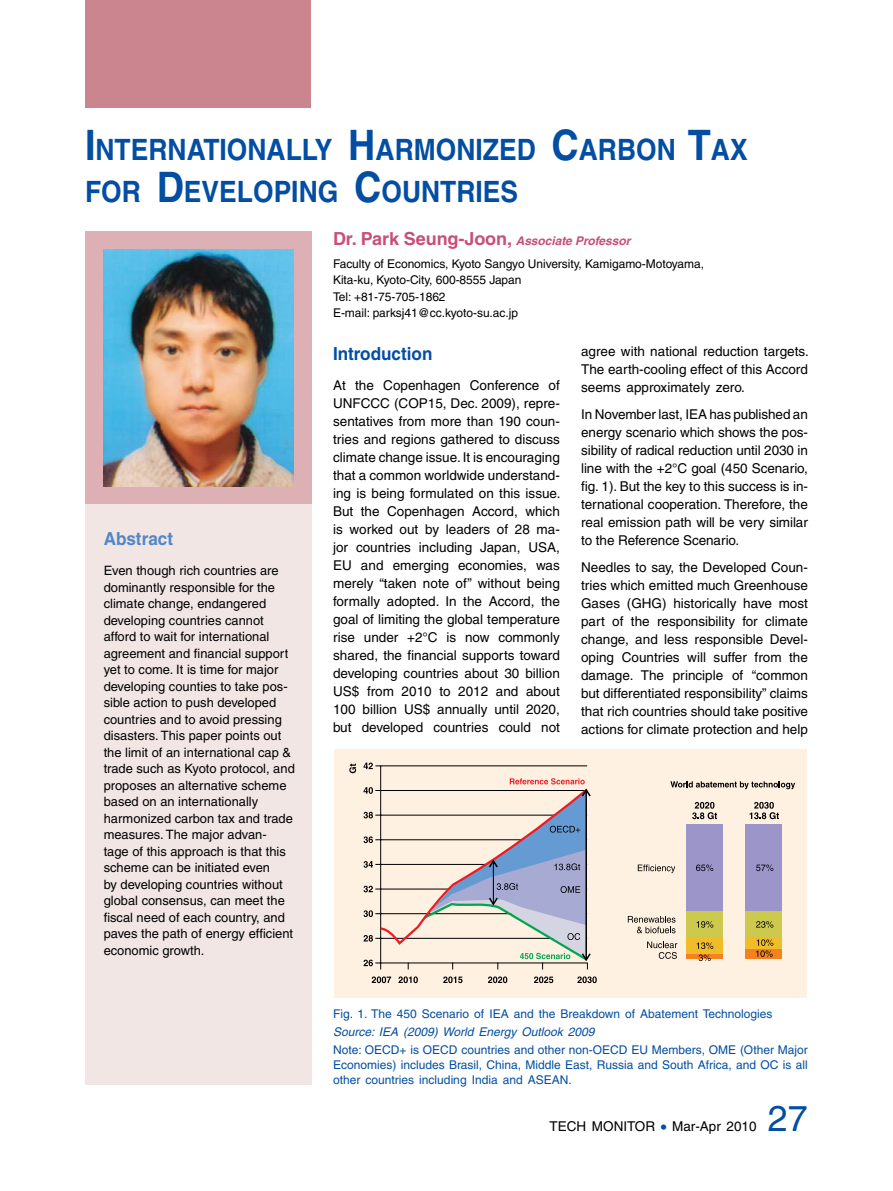
<style>
.page{position:relative;width:893px;height:1191px;background:#fff}
.page>*{position:absolute;margin:0;border:0;box-sizing:border-box;transform-origin:0 0}
.t1{font:36px "Helvetica";color:#034ea2}
.t2{font:700 29.4px/42px "Helvetica";color:#034ea2;scale:.9 1}
.t3{font:700 18px "Helvetica";letter-spacing:-.005em;color:#c75078}
.t4{font:700 18px "Helvetica";color:#034ea2;scale:.95 1}
.t5{font:700 18px "Helvetica";color:#5087c7;scale:.95 1}
.t6{font:13.5px/18px "Helvetica";color:#000;text-align:justify}
.t7{font:12.9px/16.5px "Helvetica";color:#000}
.t8{font:12px/15px "Helvetica";color:#034ea2;text-align:justify}
.t9{font:12px/16.5px "Helvetica";letter-spacing:-.005em;color:#000}
.t10{font:italic 12px "Helvetica";color:#034ea2}
.s1{font-size:42px}
.s2{font-style:italic;font-size:12px}
.s3{font-size:16.5px;color:#034ea2}
</style>
<div class="page">
<div style="left:85px;top:0;width:226px;height:108px;background:#ca858f"></div>
<div style="left:85px;top:236px;width:227px;height:848px;background:#f2e6e5"></div>
<div style="left:85px;top:231px;width:227px;height:273px;background:#dcb0b4"></div>
<div style="left:334px;top:750px;width:473px;height:248px;background:#fff1e1"></div>
<hr style="left:375px;top:765px;width:212px;height:1px;background:#000">
<hr style="left:380px;top:766px;width:1px;height:203px;background:#000">
<svg style="left:364px;top:762px;width:9px;height:7px"></svg>
<svg style="left:372px;top:976px;width:19px;height:7px"></svg>
<svg style="left:398px;top:976px;width:20px;height:7px"></svg>
<svg style="left:443px;top:976px;width:19px;height:7px"></svg>
<svg style="left:488px;top:976px;width:19px;height:7px"></svg>
<svg style="left:534px;top:976px;width:19px;height:7px"></svg>
<svg style="left:577px;top:976px;width:20px;height:7px"></svg>
<svg style="left:349px;top:763px;width:7px;height:10px"></svg>
<div style="left:686px;top:824px;width:37px;height:87px;background:#9b95c9"></div>
<div style="left:686px;top:911px;width:37px;height:26px;background:#ccc94d"></div>
<div style="left:686px;top:937px;width:37px;height:17px;background:#f1bc29"></div>
<div style="left:686px;top:954px;width:37px;height:5px;background:#f58220"></div>
<div style="left:746px;top:824px;width:36px;height:87px;background:#9b95c9"></div>
<div style="left:746px;top:911px;width:36px;height:26px;background:#ccc94d"></div>
<div style="left:746px;top:948px;width:36px;height:11px;background:#f58220"></div>
<div style="left:746px;top:937px;width:36px;height:11px;background:#f1bc29"></div>
<svg style="left:670px;top:781px;width:125px;height:8px"></svg>
<svg style="left:692px;top:802px;width:25px;height:17px"></svg>
<svg style="left:749px;top:802px;width:30px;height:17px"></svg>
<svg style="left:638px;top:864px;width:37px;height:9px"></svg>
<svg style="left:628px;top:916px;width:47px;height:17px"></svg>
<svg style="left:647px;top:941px;width:30px;height:18px"></svg>
<svg style="left:696px;top:864px;width:17px;height:7px"></svg>
<svg style="left:697px;top:921px;width:16px;height:6px"></svg>
<svg style="left:697px;top:942px;width:16px;height:19px"></svg>
<svg style="left:756px;top:864px;width:17px;height:7px"></svg>
<svg style="left:756px;top:921px;width:17px;height:6px"></svg>
<svg style="left:756px;top:939px;width:17px;height:18px"></svg>
<svg style="left:364px;top:778px;width:227px;height:191px"></svg>
<img style="left:104px;top:249px;width:189px;height:237px">
<h2 class="t2" style="left:85px;top:128px;width:738px"><span class="s1">I</span> NTERNATIONALLY <span class="s1">H</span>ARMONIZED <span class="s1">C</span>ARBON <span class="s1">T</span>AX<br>FOR <span class="s1">D</span>EVELOPING <span class="s1">C</span>OUNTRIES</h2>
<h3 class="t3" style="left:333px;top:228px;width:299px">Dr. Park Seung-Joon, <span class="s2">Associate Professor</span></h3>
<p class="t9" style="left:333px;top:255px;width:372px">Faculty of Economics, Kyoto Sangyo University, Kamigamo-Motoyama, Kita-ku, Kyoto-City, 600-8555 Japan<br>Tel: +81-75-705-1862<br>E-mail: parksj41@cc.kyoto-su.ac.jp</p>
<h3 class="t4" style="left:333px;top:342px;width:106px">Introduction</h3>
<p class="t6" style="left:333px;top:377px;width:229px">At the Copenhagen Conference of UNFCCC (COP15, Dec. 2009), repre&shy;sentatives from more than 190 coun&shy;tries and regions gathered to discuss climate change issue. It is encouraging that a common worldwide understand&shy;ing is being formulated on this issue.<br>But the Copenhagen Accord, which is worked out by leaders of 28 ma&shy;jor countries including Japan, USA, EU and emerging economies, was merely “taken note of” without being formally adopted. In the Accord, the goal of limiting the global temperature rise under +2°C is now commonly shared, the financial supports toward developing countries about 30 billion US$ from 2010 to 2012 and about 100 billion US$ annually until 2020, but developed countries could not</p>
<p class="t6" style="left:581px;top:342px;width:229px">agree with national reduction targets.<br>The earth-cooling effect of this Accord seems approximately zero.</p>
<p class="t6" style="left:581px;top:405px;width:228px">In November last, IEA has published an energy scenario which shows the pos&shy;sibility of radical reduction until 2030 in line with the +2°C goal (450 Scenario, fig. 1). But the key to this success is in&shy;ternational cooperation. Therefore, the real emission path will be very similar to the Reference Scenario.</p>
<p class="t6" style="left:581px;top:558px;width:228px">Needles to say, the Developed Coun&shy;tries which emitted much Greenhouse Gases (GHG) historically have most part of the responsibility for climate change, and less responsible Devel&shy;oping Countries will suffer from the damage. The principle of “common but differentiated responsibility” claims that rich countries should take positive actions for climate protection and help</p>
<h3 class="t5" style="left:104px;top:528px;width:75px">Abstract</h3>
<p class="t7" style="left:104px;top:562px;width:193px">Even though rich countries are dominantly responsible for the climate change, endangered developing countries cannot afford to wait for international agreement and financial support yet to come. It is time for major developing counties to take pos&shy;sible action to push developed countries and to avoid pressing disasters. This paper points out the limit of an international cap &amp; trade such as Kyoto protocol, and proposes an alternative scheme based on an internationally harmonized carbon tax and trade measures. The major advan&shy;tage of this approach is that this scheme can be initiated even<br>by developing countries without global consensus, can meet the fiscal need of each country, and paves the path of energy efficient economic growth.</p>
<p class="t8" style="left:333px;top:1006px;width:441px">Fig. 1. The 450 Scenario of IEA and the Breakdown of Abatement Technologies</p>
<p class="t10" style="left:333px;top:1024px;width:263px">Source: IEA (2009) World Energy Outlook 2009</p>
<p class="t8" style="left:333px;top:1042px;width:476px">Note: OECD+ is OECD countries and other non-OECD EU Members, OME (Other Major Economies) includes Brasil, China, Middle East, Russia and South Africa, and OC is all other countries including India and ASEAN.</p>
<p class="t6" style="left:550px;top:1117px;width:19px">Tech</p>
<p class="t6" style="left:592px;top:1117px;width:21px">Monitor</p>
<p class="t6" style="left:661px;top:1117px;width:97px"><span class="s3">•</span> Mar-Apr 2010</p>
<h1 class="t1" style="left:768px;top:1097px;width:42px">27</h1>
</div>
